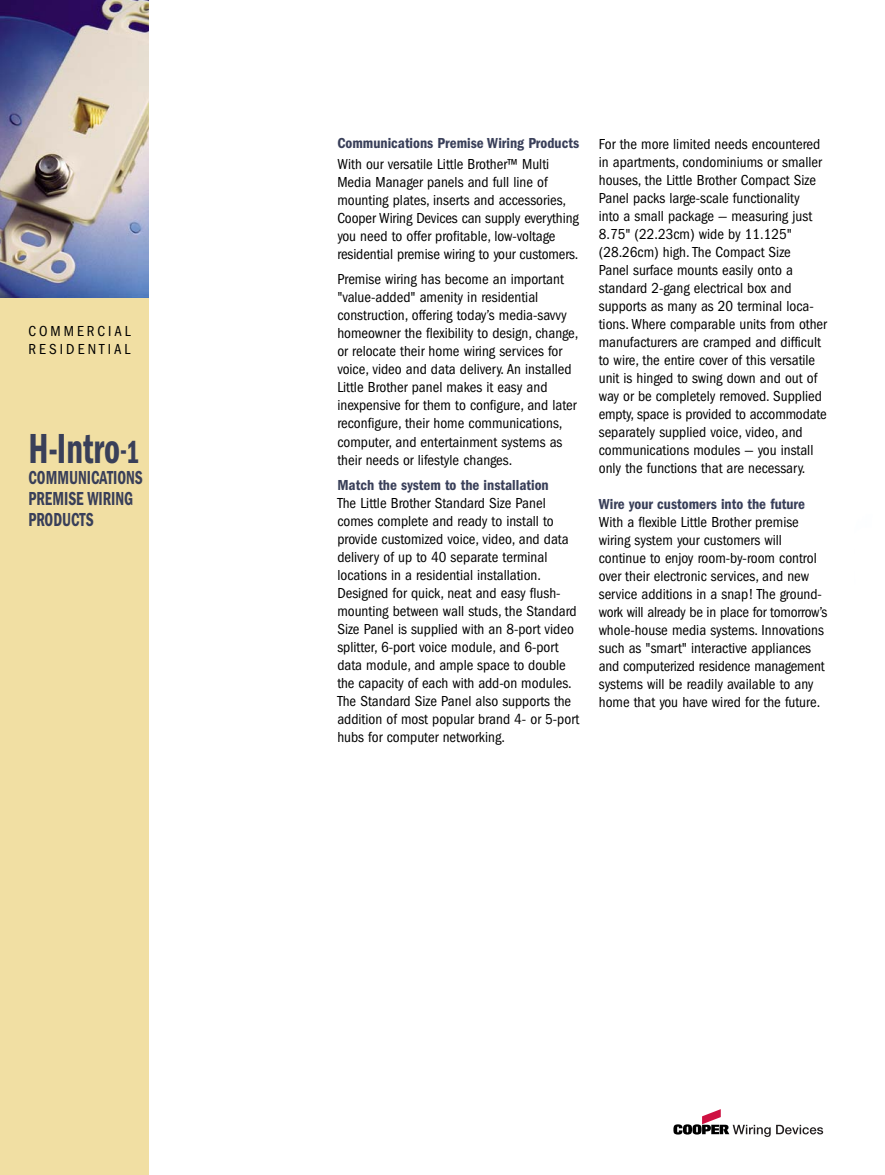
<style>
.page{position:relative;width:885px;height:1175px;background:#fff}
.page>*{position:absolute;margin:0;border:0;box-sizing:border-box;transform-origin:0 0}
.t1{font:600 condensed 43.5px "Franklin Gothic";color:#393f59;scale:.8 1}
.t2{font:600 condensed 19.5px/21px "Franklin Gothic";color:#393f59;scale:.8 1}
.t3{font:condensed 15px/18px "Franklin Gothic";color:#000}
.t4{font:600 condensed 15px/21px "Franklin Gothic";color:#393f59}
.t5{font:condensed 15px/18px "Franklin Gothic";letter-spacing:.205em;color:#000}
.s1{font-size:31.5px}
.s2{font-size:33px}
.s3{font-weight:400;color:#000}
.s4{font-weight:600;color:#393f59}
</style>
<div class="page">
<div style="left:0;top:0;width:149px;height:1174px;background:#f1dfa3"></div>
<svg style="left:673px;top:1109px;width:150px;height:27px"></svg>
<img style="left:0;top:0;width:148px;height:297px">
<p class="t5" style="left:28px;top:323px;width:104px">COMMERCIAL<br>RESIDENTIAL</p>
<p class="t1" style="left:28px;top:433px;width:140px">H-Intro<span class="s1">-</span><span class="s2">1</span></p>
<p class="t2" style="left:28px;top:468px;width:144px">COMMUNICATIONS<br>PREMISE WIRING<br>PRODUCTS</p>
<p class="t4" style="left:337px;top:134px;width:243px">Communications Premise Wiring Products<br><span class="s3">With our versatile Little Brother™ Multi</span></p>
<p class="t3" style="left:337px;top:174px;width:243px">Media Manager panels and full line of mounting plates, inserts and accessories, Cooper Wiring Devices can supply everything you need to offer profitable, low-voltage residential premise wiring to your customers.</p>
<p class="t3" style="left:337px;top:272px;width:243px">Premise wiring has become an important "value-added" amenity in residential construction, offering today’s media-savvy homeowner the flexibility to design, change, or relocate their home wiring services for voice, video and data delivery. An installed Little Brother panel makes it easy and inexpensive for them to configure, and later reconfigure, their home communications, computer, and entertainment systems as their needs or lifestyle changes.</p>
<p class="t3" style="left:337px;top:477px;width:243px"><span class="s4">Match the system to the installation<br></span>The Little Brother Standard Size Panel comes complete and ready to install to provide customized voice, video, and data delivery of up to 40 separate terminal locations in a residential installation.<br>Designed for quick, neat and easy flush&shy;mounting between wall studs, the Standard Size Panel is supplied with an 8-port video splitter, 6-port voice module, and 6-port data module, and ample space to double the capacity of each with add-on modules.<br>The Standard Size Panel also supports the addition of most popular brand 4- or 5-port hubs for computer networking.</p>
<p class="t3" style="left:599px;top:136px;width:230px">For the more limited needs encountered in apartments, condominiums or smaller houses, the Little Brother Compact Size Panel packs large-scale functionality<br>into a small package — measuring just 8.75" (22.23cm) wide by 11.125" (28.26cm) high. The Compact Size<br>Panel surface mounts easily onto a standard 2-gang electrical box and supports as many as 20 terminal loca&shy;tions. Where comparable units from other manufacturers are cramped and difficult to wire, the entire cover of this versatile unit is hinged to swing down and out of way or be completely removed. Supplied empty, space is provided to accommodate separately supplied voice, video, and communications modules — you install only the functions that are necessary.</p>
<p class="t3" style="left:599px;top:496px;width:230px"><span class="s4">Wire your customers into the future </span>With a flexible Little Brother premise wiring system your customers will continue to enjoy room-by-room control over their electronic services, and new service additions in a snap! The ground&shy;work will already be in place for tomorrow’s whole-house media systems. Innovations such as "smart" interactive appliances and computerized residence management systems will be readily available to any home that you have wired for the future.</p>
</div>
